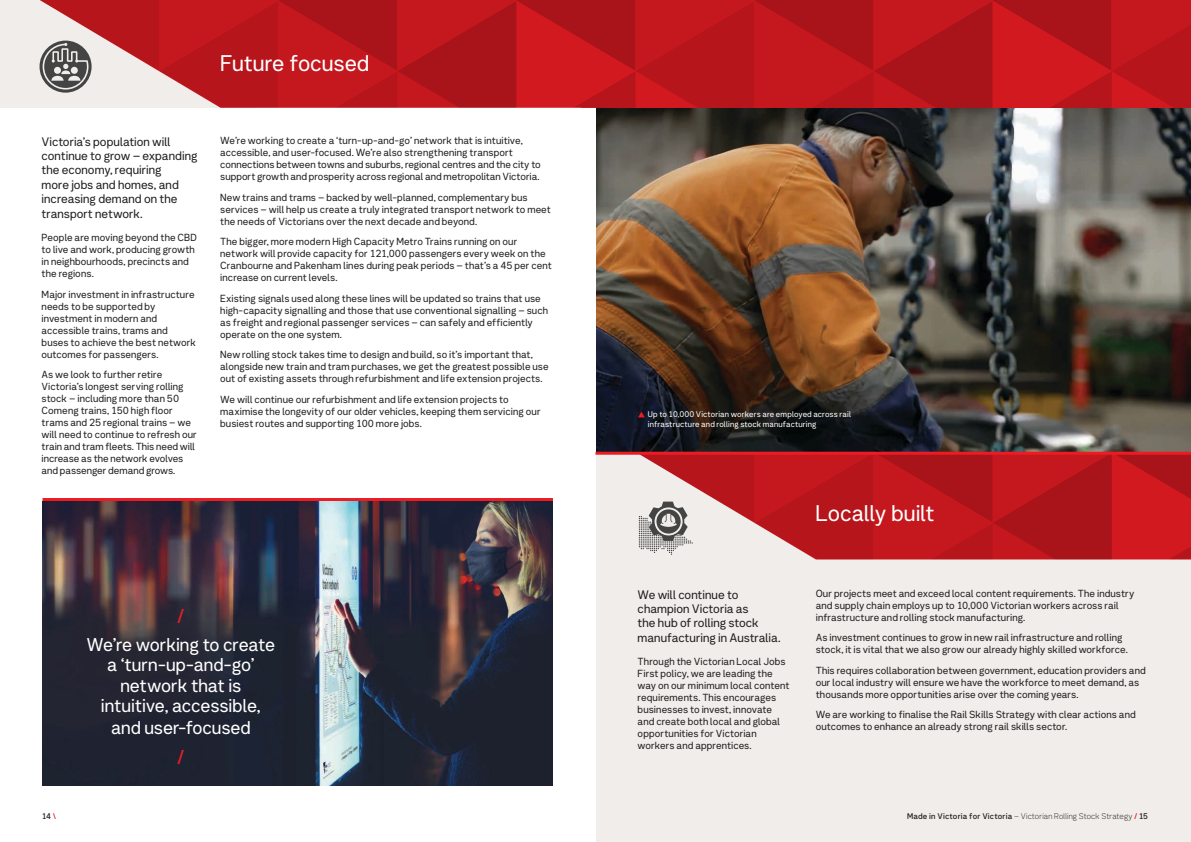
<style>
.page{position:relative;width:1191px;height:842px;background:#fff}
.page>*{position:absolute;margin:0;border:0;box-sizing:border-box;transform-origin:0 0}
.t1{font:22px "Network Sans 2019 Regular";letter-spacing:-.005em;color:#fff}
.t2{font:19.5px "Network Sans 2019 Regular";color:#ed1c24}
.t3{font:18px/20.3px "Network Sans 2019 Regular";letter-spacing:-.01em;color:#fff;text-align:center}
.t4{font:12px/14.4px "Network Sans 2019 Regular";letter-spacing:-.005em;color:#231f20}
.t5{font:10px/12px "Network Sans 2019 Regular";letter-spacing:.005em;color:#231f20}
.t6{font:8px/9.6px "Network Sans 2019 Regular";letter-spacing:.01em;color:#fff}
.t7{font:8px "Network Sans 2019 Light";letter-spacing:.015em;color:#231f20}
.t8{font:8px "Network Sans 2019 Medium";color:#231f20}
.s1{color:#ed1c24}
.s2{font-family:"Network Sans 2019 Medium"}
.s3{font-family:"Network Sans 2019 Medium";color:#ed1c24}
</style>
<div class="page">
<div style="left:581px;top:452px;width:610px;height:390px;background:#f0edea"></div>
<img style="left:595px;top:108px;width:596px;height:344px">
<div style="left:0;top:0;width:595px;height:842px;background:#fff"></div>
<div style="left:0;top:0;width:256px;height:108px;background:#f0edea"></div>
<img style="left:43px;top:501px;width:510px;height:284px">
<svg style="left:638px;top:412px;width:7px;height:5px"></svg>
<svg style="left:621px;top:436px;width:570px;height:123px;background:#b03a3f"></svg>
<hr style="left:595px;top:452px;width:596px;height:3px;background:#ed1c24">
<svg style="left:40px;top:0;width:1151px;height:108px;background:#bd242a"></svg>
<hr style="left:43px;top:498px;width:510px;height:3px;background:#ed1c24">
<h1 class="t1" style="left:220px;top:44px;width:151px">Future focused</h1>
<p class="t4" style="left:42px;top:134px;width:157px">Victoria’s population will continue to grow – expanding the economy, requiring<br>more jobs and homes, and increasing demand on the transport network.</p>
<p class="t5" style="left:42px;top:231px;width:157px">People are moving beyond the CBD to live and work, producing growth in neighbourhoods, precincts and the regions.</p>
<p class="t5" style="left:42px;top:287px;width:156px">Major investment in infrastructure needs to be supported by investment in modern and accessible trains, trams and buses to achieve the best network outcomes for passengers.</p>
<p class="t5" style="left:42px;top:368px;width:157px">As we look to further retire<br>Victoria’s longest serving rolling stock – including more than 50<br>Comeng trains, 150 high floor trams and 25 regional trains – we will need to continue to refresh our train and tram fleets. This need will increase as the network evolves and passenger demand grows.</p>
<p class="t5" style="left:220px;top:134px;width:322px">We’re working to create a ‘turn-up-and-go’ network that is intuitive, accessible, and user-focused. We’re also strengthening transport connections between towns and suburbs, regional centres and the city to support growth and prosperity across regional and metropolitan Victoria.</p>
<p class="t5" style="left:220px;top:190px;width:332px">New trains and trams – backed by well-planned, complementary bus services – will help us create a truly integrated transport network to meet the needs of Victorians over the next decade and beyond.</p>
<p class="t5" style="left:220px;top:235px;width:333px">The bigger, more modern High Capacity Metro Trains running on our network will provide capacity for 121,000 passengers every week on the Cranbourne and Pakenham lines during peak periods – that’s a 45 per cent increase on current levels.</p>
<p class="t5" style="left:220px;top:291px;width:329px">Existing signals used along these lines will be updated so trains that use high-capacity signalling and those that use conventional signalling – such as freight and regional passenger services – can safely and efficiently operate on the one system.</p>
<p class="t5" style="left:220px;top:348px;width:330px">New rolling stock takes time to design and build, so it’s important that, alongside new train and tram purchases, we get the greatest possible use out of existing assets through refurbishment and life extension projects.</p>
<p class="t5" style="left:220px;top:392px;width:322px">We will continue our refurbishment and life extension projects to maximise the longevity of our older vehicles, keeping them servicing our busiest routes and supporting 100 more jobs.</p>
<h2 class="t2" style="left:177px;top:600px;width:9px">/</h2>
<h3 class="t3" style="left:87px;top:634px;width:190px">We’re working to create a ‘turn-up-and-go’ network that is intuitive, accessible,</h3>
<h3 class="t3" style="left:111px;top:717px;width:141px">and user-focused</h3>
<h2 class="t2" style="left:177px;top:740px;width:9px">/</h2>
<p class="t6" style="left:648px;top:409px;width:205px">Up to 10,000 Victorian workers are employed across rail infrastructure and rolling stock manufacturing</p>
<p class="t4" style="left:637px;top:586px;width:144px">We will continue to champion Victoria as<br>the hub of rolling stock manufacturing in Australia.</p>
<p class="t5" style="left:637px;top:655px;width:153px">Through the Victorian Local Jobs<br>First policy, we are leading the way on our minimum local content requirements. This encourages businesses to invest, innovate and create both local and global opportunities for Victorian workers and apprentices.</p>
<h1 class="t1" style="left:815px;top:495px;width:120px">Locally built</h1>
<p class="t5" style="left:815px;top:587px;width:320px">Our projects meet and exceed local content requirements. The industry and supply chain employs up to 10,000 Victorian workers across rail infrastructure and rolling stock manufacturing.</p>
<p class="t5" style="left:815px;top:631px;width:313px">As investment continues to grow in new rail infrastructure and rolling stock, it is vital that we also grow our already highly skilled workforce.</p>
<p class="t5" style="left:815px;top:664px;width:331px">This requires collaboration between government, education providers and our local industry will ensure we have the workforce to meet demand, as thousands more opportunities arise over the coming years.</p>
<p class="t5" style="left:815px;top:708px;width:321px">We are working to finalise the Rail Skills Strategy with clear actions and outcomes to enhance an already strong rail skills sector.</p>
<p class="t8" style="left:43px;top:810px;width:15px">14 <span class="s1">\</span></p>
<p class="t7" style="left:907px;top:810px;width:242px"><span class="s2">Made in Victoria for Victoria</span> – Victorian Rolling Stock Strategy <span class="s3">/</span> <span class="s2">15</span></p>
</div>
